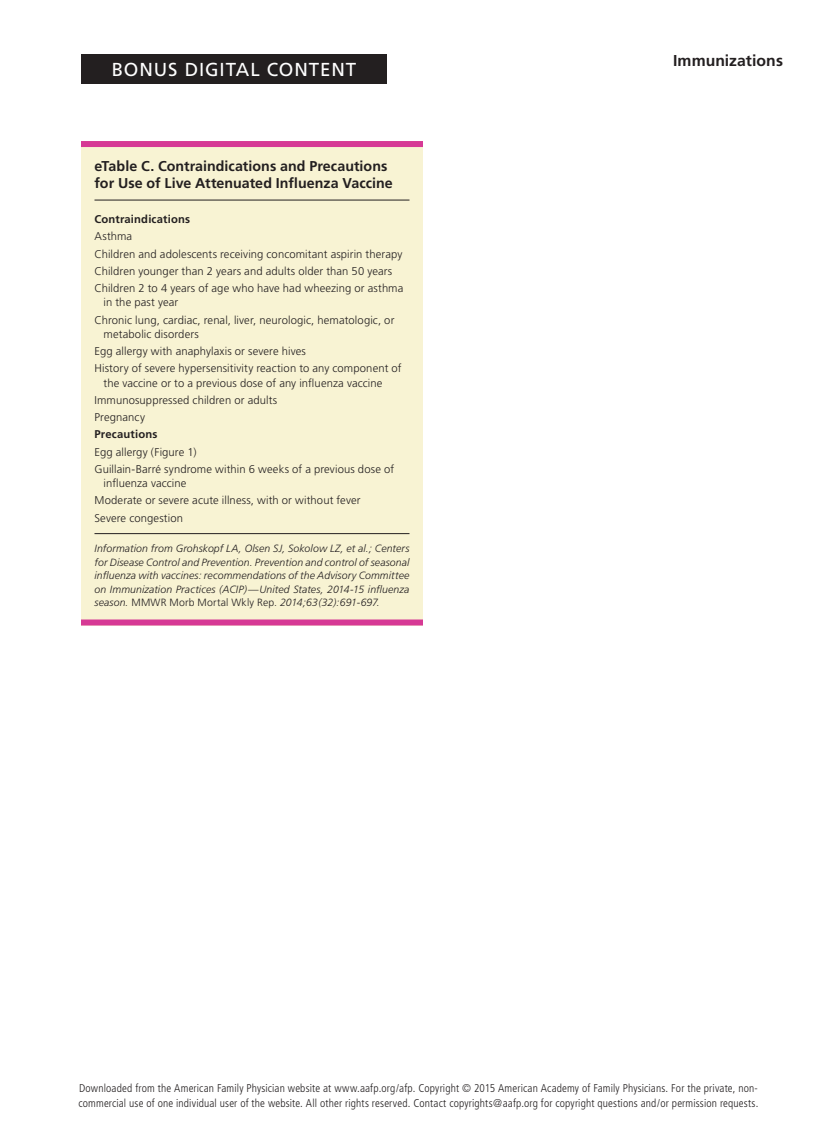
<style>
.page{position:relative;width:837px;height:1134px;background:#fff}
.page>*{position:absolute;margin:0;border:0;box-sizing:border-box;transform-origin:0 0}
.t1{font:18.75px "Frutiger";letter-spacing:.05em;color:#fff}
.t2{font:700 15.75px "Frutiger";letter-spacing:.005em;color:#231f20}
.table_title{font:700 14.25px/16.5px "Frutiger";color:#231f20}
.t3{font:italic 12.75px "Minion";color:#231f20}
.t4{font:italic 600 12.75px "Minion";letter-spacing:.005em;color:#231f20}
.t5{font:12.75px "Minion";letter-spacing:.03em;color:#231f20}
.table_data{font:300 11.25px/14.2px "Frutiger";letter-spacing:.01em;color:#231f20}
.t6{font:300 condensed 11.25px/15px "Frutiger";letter-spacing:.015em;color:#231f20}
.table_data-2{font:700 11.25px "Frutiger";letter-spacing:.015em;color:#231f20}
.table_note_rule{font:italic 300 10.5px/13.5px "Frutiger";letter-spacing:.01em;color:#231f20;text-align:justify}
.s1{font-style:normal}
</style>
<div class="page">
<div style="left:81px;top:141px;width:342px;height:485px;background:#f8f3d3"></div>
<div style="left:81px;top:141px;width:342px;height:6px;background:#d63995"></div>
<hr style="left:94px;top:200px;width:316px;height:1px;background:#231f20">
<hr style="left:94px;top:533px;width:316px;height:1px;background:#231f20">
<div style="left:81px;top:620px;width:342px;height:6px;background:#d63995"></div>
<div style="left:81px;top:54px;width:306px;height:30px;background:#231f20"></div>
<h1 class="t1" style="left:112px;top:58px;width:246px">BONUS DIGITAL CONTENT</h1>
<p class="table_title" style="left:94px;top:158px;width:300px">eTable C. Contraindications and Precautions for Use of Live Attenuated Influenza Vaccine</p>
<p class="table_data-2" style="left:94px;top:213px;width:97px">Contraindications</p>
<p class="table_data" style="left:94px;top:230px;width:39px">Asthma</p>
<p class="table_data" style="left:94px;top:247px;width:309px">Children and adolescents receiving concomitant aspirin therapy</p>
<p class="table_data" style="left:94px;top:264px;width:299px">Children younger than 2 years and adults older than 50 years</p>
<p class="table_data" style="left:104px;top:281px;width:301px;text-indent:-9px">Children 2 to 4 years of age who have had wheezing or asthma in the past year</p>
<p class="table_data" style="left:104px;top:313px;width:292px;text-indent:-9px">Chronic lung, cardiac, renal, liver, neurologic, hematologic, or metabolic disorders</p>
<p class="table_data" style="left:94px;top:344px;width:213px">Egg allergy with anaphylaxis or severe hives</p>
<p class="table_data" style="left:104px;top:362px;width:300px;text-indent:-9px">History of severe hypersensitivity reaction to any component of the vaccine or to a previous dose of any influenza vaccine</p>
<p class="table_data" style="left:94px;top:393px;width:184px">Immunosuppressed children or adults</p>
<p class="table_data" style="left:94px;top:410px;width:52px">Pregnancy</p>
<p class="table_data-2" style="left:94px;top:428px;width:65px">Precautions</p>
<p class="table_data" style="left:94px;top:445px;width:104px">Egg allergy (Figure 1)</p>
<p class="table_data" style="left:104px;top:462px;width:292px;text-indent:-9px">Guillain-Barré syndrome within 6 weeks of a previous dose of influenza vaccine</p>
<p class="table_data" style="left:94px;top:494px;width:268px">Moderate or severe acute illness, with or without fever</p>
<p class="table_data" style="left:94px;top:511px;width:90px">Severe congestion</p>
<p class="table_note_rule" style="left:94px;top:542px;width:317px">Information from Grohskopf LA, Olsen SJ, Sokolow LZ, et al.; Centers for Disease Control and Prevention. Prevention and control of seasonal influenza with vaccines: recommendations of the Advisory Committee on Immunization Practices (ACIP)—United States, 2014-15 influenza season. <span class="s1">MMWR Morb Mortal Wkly Rep.</span> 2014;63(32):691-697.</p>
<h2 class="t2" style="left:673px;top:51px;width:111px">Immunizations</h2>
<p class="t3" style="left:81px;top:1080px;width:220px">September 15, 2015 ◆ Volume 92, Number 6</p>
<p class="t5" style="left:384px;top:1080px;width:97px">www.aafp.org/afp</p>
<p class="t4" style="left:642px;top:1080px;width:143px">American Family Physician</p>
<p class="t6" style="left:79px;top:1081px;width:681px">Downloaded from the American Family Physician website at www.aafp.org/afp. Copyright © 2015 American Academy of Family Physicians. For the private, non&shy;commercial use of one individual user of the website. All other rights reserved. Contact copyrights@aafp.org for copyright questions and/or permission requests.</p>
</div>
